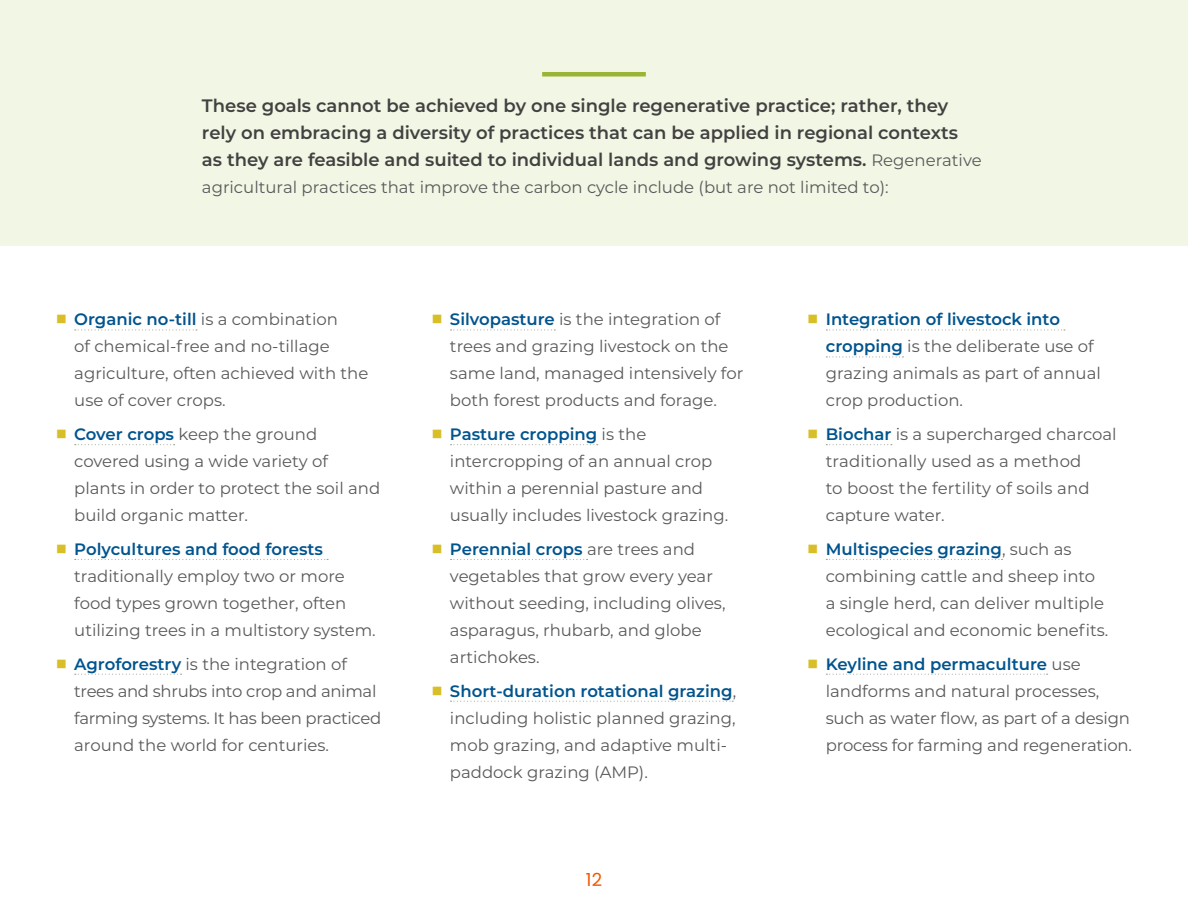
<style>
.page{position:relative;width:1188px;height:918px;background:#fff}
.page>*{position:absolute;margin:0;border:0;box-sizing:border-box;transform-origin:0 0}
.t1{font:600 18px/27px "Montserrat";color:#414141}
.t2{font:18px "Poppins";color:#f25900}
.t3{font:16.5px/27px "Montserrat";color:#58595b}
.t4{font:16.5px/27px "Montserrat";letter-spacing:-.02em;color:#58595b}
.t5{font:600 16.5px "Montserrat";color:#00548e}
.s1{font-weight:400;font-size:16.5px;color:#58595b}
.s2{font-weight:600;color:#00548e}
</style>
<div class="page">
<div style="left:0;top:0;width:1188px;height:245px;background:#f2f6e4"></div>
<svg style="left:75px;top:329px;width:122px;height:2px"></svg>
<svg style="left:75px;top:444px;width:100px;height:1px"></svg>
<svg style="left:75px;top:559px;width:253px;height:1px"></svg>
<svg style="left:75px;top:674px;width:107px;height:1px"></svg>
<svg style="left:451px;top:329px;width:104px;height:2px"></svg>
<svg style="left:451px;top:444px;width:147px;height:1px"></svg>
<svg style="left:451px;top:559px;width:137px;height:1px"></svg>
<svg style="left:451px;top:701px;width:282px;height:1px"></svg>
<svg style="left:826px;top:329px;width:239px;height:2px"></svg>
<svg style="left:826px;top:356px;width:77px;height:2px"></svg>
<svg style="left:826px;top:444px;width:66px;height:1px"></svg>
<svg style="left:826px;top:559px;width:177px;height:1px"></svg>
<svg style="left:826px;top:674px;width:222px;height:1px"></svg>
<p class="t1" style="left:202px;top:93px;width:781px">These goals cannot be achieved by one single regenerative practice; rather, they rely on embracing a diversity of practices that can be applied in regional contexts as they are feasible and suited to individual lands and growing systems. <span class="s1">Regenerative</span></p>
<p class="t3" style="left:202px;top:174px;width:688px">agricultural practices that improve the carbon cycle include (but are not limited to):</p>
<p class="t3" style="left:74px;top:307px;width:296px"><span class="s2">Organic no-till</span> is a combination<br>of chemical-free and no-tillage agriculture, often achieved with the use of cover crops.</p>
<p class="t3" style="left:74px;top:421px;width:308px"><span class="s2">Cover crops</span> keep the ground covered using a wide variety of plants in order to protect the soil and build organic matter.</p>
<p class="t5" style="left:74px;top:542px;width:250px">Polycultures and food forests</p>
<p class="t3" style="left:74px;top:563px;width:303px">traditionally employ two or more food types grown together, often utilizing trees in a multistory system.</p>
<p class="t4" style="left:74px;top:651px;width:308px"><span class="s2">Agroforestry</span> is the integration of trees and shrubs into crop and animal farming systems. It has been practiced around the world for centuries.</p>
<p class="t3" style="left:450px;top:307px;width:295px"><span class="s2">Silvopasture</span> is the integration of trees and grazing livestock on the same land, managed intensively for both forest products and forage.</p>
<p class="t3" style="left:450px;top:421px;width:280px"><span class="s2">Pasture cropping</span> is the intercropping of an annual crop within a perennial pasture and usually includes livestock grazing.</p>
<p class="t3" style="left:450px;top:536px;width:277px"><span class="s2">Perennial crops</span> are trees and vegetables that grow every year without seeding, including olives, asparagus, rhubarb, and globe artichokes.</p>
<p class="t3" style="left:450px;top:678px;width:288px"><span class="s2">Short-duration rotational grazing</span>, including holistic planned grazing, mob grazing, and adaptive multi&shy;paddock grazing (AMP).</p>
<p class="t2" style="left:586px;top:869px;width:18px">12</p>
<p class="t3" style="left:826px;top:307px;width:277px"><span class="s2">Integration of livestock into cropping</span> is the deliberate use of grazing animals as part of annual crop production.</p>
<p class="t3" style="left:826px;top:421px;width:292px"><span class="s2">Biochar</span> is a supercharged charcoal traditionally used as a method<br>to boost the fertility of soils and capture water.</p>
<p class="t3" style="left:826px;top:536px;width:284px"><span class="s2">Multispecies grazing</span>, such as combining cattle and sheep into a single herd, can deliver multiple ecological and economic benefits.</p>
<p class="t3" style="left:826px;top:651px;width:308px"><span class="s2">Keyline and permaculture</span> use landforms and natural processes, such as water flow, as part of a design process for farming and regeneration.</p>
</div>
